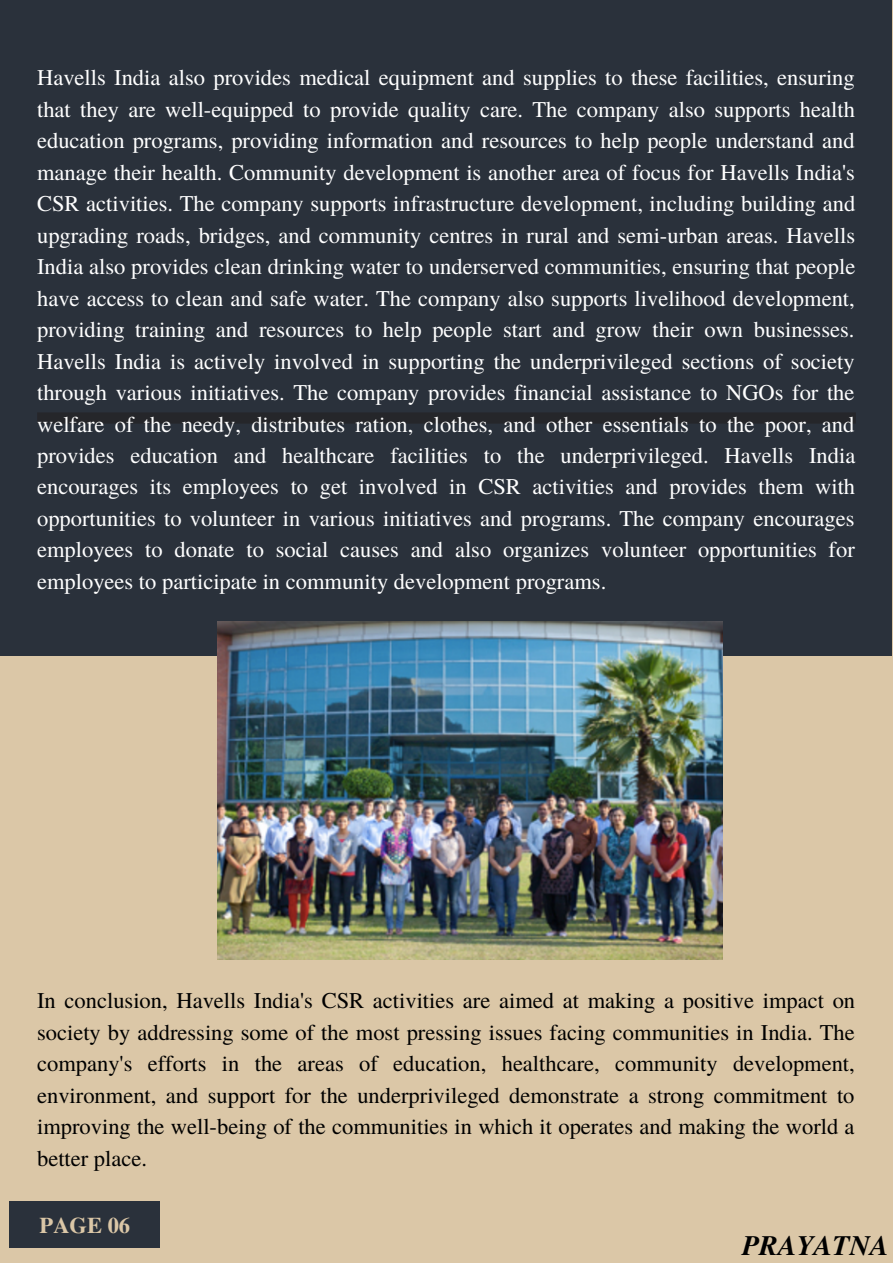
<style>
.page{position:relative;width:893px;height:1264px;background:#fff}
.page>*{position:absolute;margin:0;border:0;box-sizing:border-box;transform-origin:0 0}
.t1{font:italic 700 28.05px "Te X Gyre Termes";color:#000}
.t2{font:22.5px/31.5px "Te X Gyre Termes";color:#fff;text-align:justify}
.t3{font:22.5px/31.5px "Te X Gyre Termes";color:#000;text-align:justify}
.t4{font:700 22.5px "Te X Gyre Termes";color:#dbc7a7}
</style>
<div class="page">
<div style="left:0;top:0;width:892px;height:1262px;background:#dbc7a7"></div>
<div style="left:0;top:0;width:891px;height:656px;background:#2a313b"></div>
<img style="left:217px;top:621px;width:505px;height:338px">
<div style="left:9px;top:1201px;width:151px;height:46px;background:#2a313b"></div>
<div style="left:37px;top:412px;width:818px;height:11px;background:#25262a"></div>
<p class="t2" style="left:37px;top:61px;width:819px">Havells India also provides medical equipment and supplies to these facilities, ensuring that they are well-equipped to provide quality care. The company also supports health education programs, providing information and resources to help people understand and manage their health. Community development is another area of focus for Havells India's CSR activities. The company supports infrastructure development, including building and upgrading roads, bridges, and community centres in rural and semi-urban areas. Havells India also provides clean drinking water to underserved communities, ensuring that people have access to clean and safe water. The company also supports livelihood development, providing training and resources to help people start and grow their own businesses.<br>Havells India is actively involved in supporting the underprivileged sections of society through various initiatives. The company provides financial assistance to NGOs for the welfare of the needy, distributes ration, clothes, and other essentials to the poor, and provides education and healthcare facilities to the underprivileged. Havells India encourages its employees to get involved in CSR activities and provides them with opportunities to volunteer in various initiatives and programs. The company encourages employees to donate to social causes and also organizes volunteer opportunities for employees to participate in community development programs.</p>
<p class="t3" style="left:37px;top:983px;width:819px">In conclusion, Havells India's CSR activities are aimed at making a positive impact on society by addressing some of the most pressing issues facing communities in India. The company's efforts in the areas of education, healthcare, community development, environment, and support for the underprivileged demonstrate a strong commitment to improving the well-being of the communities in which it operates and making the world a better place.</p>
<p class="t4" style="left:40px;top:1207px;width:92px">PAGE 06</p>
<p class="t1" style="left:742px;top:1224px;width:148px">PRAYATNA</p>
</div>
